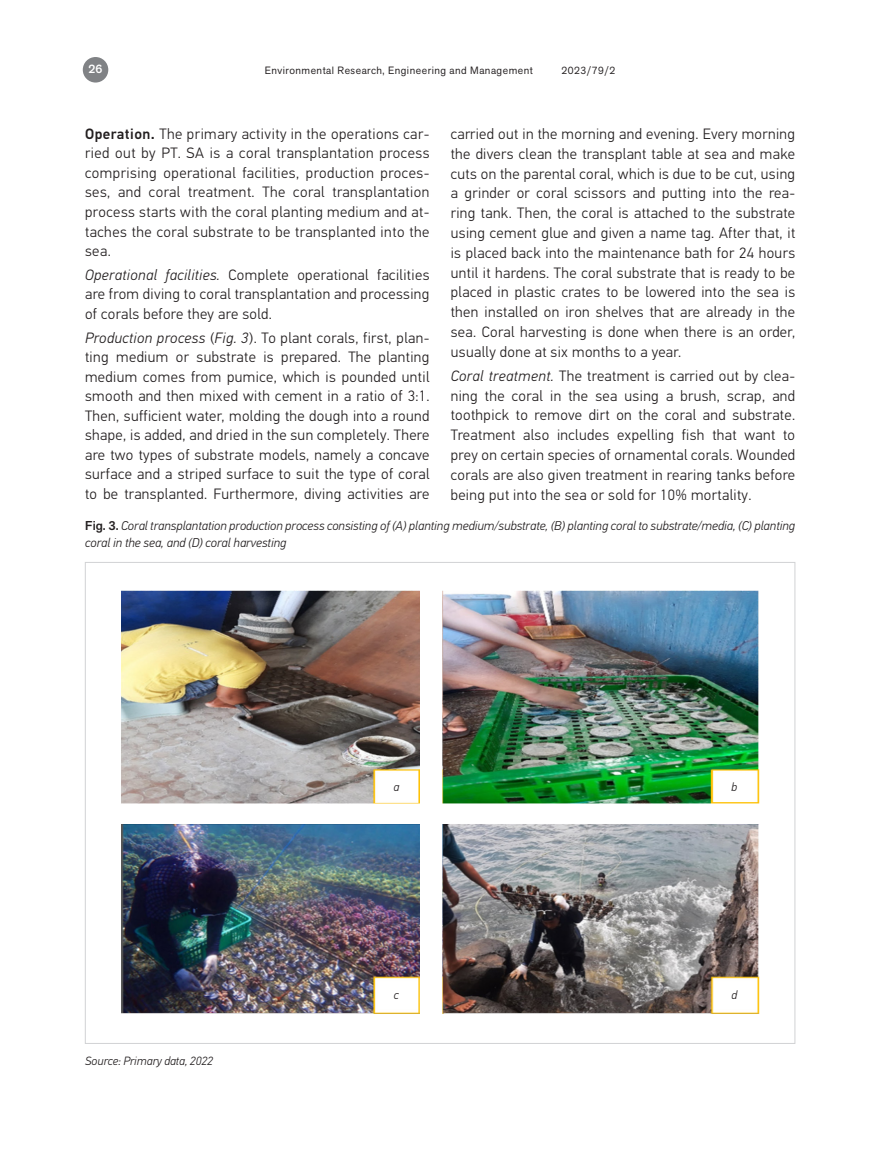
<style>
.page{position:relative;width:893px;height:1149px;background:#fff}
.page>*{position:absolute;margin:0;border:0;box-sizing:border-box;transform-origin:0 0}
.tekstas_EREM{font:300 15px/19.8px "PF Din Text Pro";letter-spacing:.025em;color:#231f20;text-align:justify}
.t1{font:italic 300 12.75px/16.5px "PF Din Text Pro";color:#231f20}
.t2{font:italic 300 12px "PF Din Text Pro";color:#231f20}
.t3{font:500 12px "Akzid Grtsk Next";color:#fff}
.t4{font:10.5px "Akzid Grtsk Next";letter-spacing:.05em;color:#231f20}
.s1{font-weight:500}
.s2{font-style:italic}
.s3{font-family:"Akzid Grtsk Next";font-weight:500;font-style:normal}
</style>
<div class="page">
<div style="left:83px;top:57px;width:25px;height:25px;background:#808285;border-radius:50%"></div>
<img style="left:121px;top:590px;width:639px;height:424px">
<div style="left:387px;top:778px;width:19px;height:17px;background:#fff"></div>
<div style="left:725px;top:778px;width:19px;height:17px;background:#fff"></div>
<div style="left:387px;top:986px;width:19px;height:17px;background:#fff"></div>
<div style="left:725px;top:986px;width:19px;height:17px;background:#fff"></div>
<p class="t3" style="left:89px;top:61px;width:15px">26</p>
<p class="t4" style="left:265px;top:63px;width:270px">Environmental Research, Engineering and Management</p>
<p class="t4" style="left:561px;top:63px;width:55px">2023/79/2</p>
<p class="tekstas_EREM" style="left:85px;top:124px;width:346px"><span class="s1">Operation.</span> The primary activity in the operations car&shy;ried out by PT. SA is a coral transplantation process comprising operational facilities, production proces&shy;ses, and coral treatment. The coral transplantation process starts with the coral planting medium and at&shy;taches the coral substrate to be transplanted into the sea.</p>
<p class="tekstas_EREM" style="left:85px;top:265px;width:346px"><span class="s2">Operational facilities.</span> Complete operational facilities are from diving to coral transplantation and processing of corals before they are sold.</p>
<p class="tekstas_EREM" style="left:85px;top:328px;width:346px"><span class="s2">Production process</span> (<span class="s2">Fig. 3</span>). To plant corals, first, plan&shy;ting medium or substrate is prepared. The planting medium comes from pumice, which is pounded until smooth and then mixed with cement in a ratio of 3:1.<br>Then, sufficient water, molding the dough into a round shape, is added, and dried in the sun completely. There are two types of substrate models, namely a concave surface and a striped surface to suit the type of coral to be transplanted. Furthermore, diving activities are</p>
<p class="tekstas_EREM" style="left:451px;top:124px;width:346px">carried out in the morning and evening. Every morning the divers clean the transplant table at sea and make cuts on the parental coral, which is due to be cut, using a grinder or coral scissors and putting into the rea&shy;ring tank. Then, the coral is attached to the substrate using cement glue and given a name tag. After that, it is placed back into the maintenance bath for 24 hours until it hardens. The coral substrate that is ready to be placed in plastic crates to be lowered into the sea is then installed on iron shelves that are already in the sea. Coral harvesting is done when there is an order, usually done at six months to a year.</p>
<p class="tekstas_EREM" style="left:451px;top:366px;width:346px"><span class="s2">Coral treatment.</span> The treatment is carried out by clea&shy;ning the coral in the sea using a brush, scrap, and toothpick to remove dirt on the coral and substrate.<br>Treatment also includes expelling fish that want to prey on certain species of ornamental corals. Wounded corals are also given treatment in rearing tanks before being put into the sea or sold for 10% mortality.</p>
<p class="t1" style="left:85px;top:518px;width:711px"><span class="s3">Fig. 3.</span> Coral transplantation production process consisting of (A) planting medium/substrate, (B) planting coral to substrate/media, (C) planting coral in the sea, and (D) coral harvesting</p>
<p class="t2" style="left:393px;top:779px;width:7px">a</p>
<p class="t2" style="left:731px;top:779px;width:7px">b</p>
<p class="t2" style="left:85px;top:1054px;width:130px">Source: Primary data, 2022</p>
<p class="t2" style="left:394px;top:987px;width:6px">c</p>
<p class="t2" style="left:731px;top:987px;width:7px">d</p>
</div>
